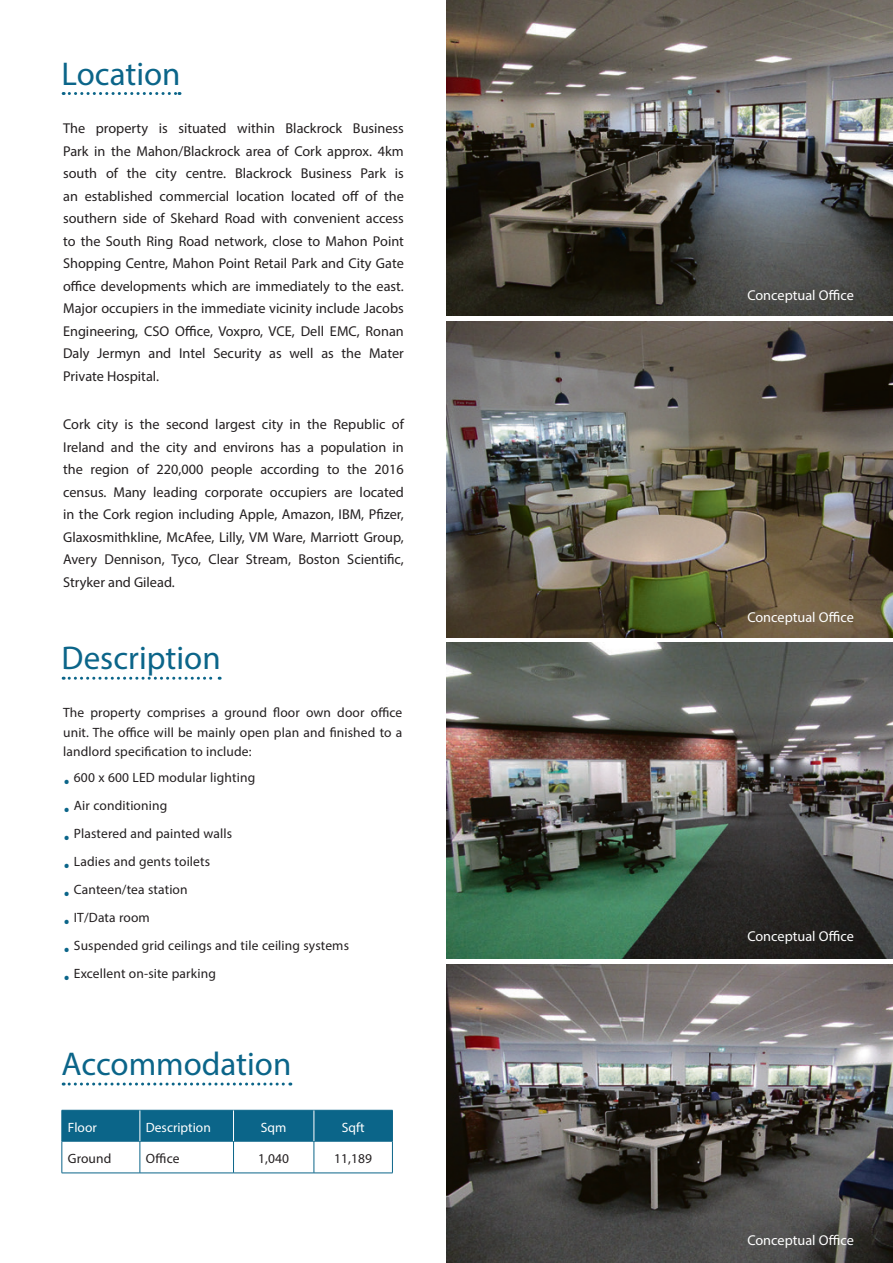
<style>
.page{position:relative;width:893px;height:1263px;background:#fff}
.page>*{position:absolute;margin:0;border:0;box-sizing:border-box;transform-origin:0 0}
.t1{font:34.5px "Myriad Pro";color:#0b6589}
.t2{font:33px "Myriad Pro";color:#0b6589}
.t3{font:14.25px/22.5px "Myriad Pro";color:#231f20;text-align:justify}
.t4{font:14.25px "Myriad Pro";color:#fff}
.t5{font:13.5px/19.5px "Myriad Pro";letter-spacing:.01em;color:#231f20;text-align:justify}
.t6{font:13.5px "Myriad Pro";color:#fff}
</style>
<div class="page">
<svg style="left:63px;top:92px;width:117px;height:3px"></svg>
<svg style="left:63px;top:677px;width:157px;height:3px"></svg>
<svg style="left:63px;top:1082px;width:228px;height:3px"></svg>
<div style="left:63px;top:1111px;width:329px;height:30px;background:#0b6589"></div>
<hr style="left:62px;top:1110px;width:78px;height:1px;background:#0b6589">
<hr style="left:62px;top:1110px;width:1px;height:31px;background:#0b6589">
<hr style="left:140px;top:1110px;width:94px;height:1px;background:#0b6589">
<hr style="left:234px;top:1110px;width:80px;height:1px;background:#0b6589">
<hr style="left:314px;top:1110px;width:79px;height:1px;background:#0b6589">
<hr style="left:392px;top:1110px;width:1px;height:31px;background:#0b6589">
<hr style="left:62px;top:1141px;width:78px;height:1px;background:#0b6589">
<hr style="left:62px;top:1141px;width:1px;height:32px;background:#0b6589">
<hr style="left:140px;top:1141px;width:94px;height:1px;background:#0b6589">
<hr style="left:140px;top:1141px;width:1px;height:32px;background:#0b6589">
<hr style="left:234px;top:1141px;width:80px;height:1px;background:#0b6589">
<hr style="left:233px;top:1141px;width:1px;height:32px;background:#0b6589">
<hr style="left:314px;top:1141px;width:79px;height:1px;background:#0b6589">
<hr style="left:314px;top:1141px;width:1px;height:32px;background:#0b6589">
<hr style="left:392px;top:1141px;width:1px;height:32px;background:#0b6589">
<hr style="left:62px;top:1173px;width:78px;height:1px;background:#0b6589">
<hr style="left:140px;top:1173px;width:94px;height:1px;background:#0b6589">
<hr style="left:234px;top:1173px;width:80px;height:1px;background:#0b6589">
<hr style="left:314px;top:1173px;width:79px;height:1px;background:#0b6589">
<hr style="left:140px;top:1110px;width:1px;height:31px;background:#fff">
<hr style="left:233px;top:1110px;width:1px;height:31px;background:#fff">
<hr style="left:314px;top:1110px;width:1px;height:31px;background:#fff">
<img style="left:446px;top:0;width:447px;height:316px">
<img style="left:446px;top:643px;width:447px;height:316px">
<img style="left:446px;top:321px;width:447px;height:316px">
<img style="left:446px;top:964px;width:447px;height:299px">
<h2 class="t2" style="left:62px;top:53px;width:120px">Location</h2>
<p class="t3" style="left:63px;top:117px;width:342px">The property is situated within Blackrock Business Park in the Mahon/Blackrock area of Cork approx. 4km south of the city centre. Blackrock Business Park is an established commercial location located off of the southern side of Skehard Road with convenient access to the South Ring Road network, close to Mahon Point Shopping Centre, Mahon Point Retail Park and City Gate office developments which are immediately to the east.<br>Major occupiers in the immediate vicinity include Jacobs Engineering, CSO Office, Voxpro, VCE, Dell EMC, Ronan Daly Jermyn and Intel Security as well as the Mater Private Hospital.</p>
<p class="t3" style="left:63px;top:413px;width:342px">Cork city is the second largest city in the Republic of Ireland and the city and environs has a population in the region of 220,000 people according to the 2016 census. Many leading corporate occupiers are located in the Cork region including Apple, Amazon, IBM, Pfizer, Glaxosmithkline, McAfee, Lilly, VM Ware, Marriott Group, Avery Dennison, Tyco, Clear Stream, Boston Scientific, Stryker and Gilead.</p>
<h2 class="t2" style="left:62px;top:638px;width:160px">Description</h2>
<p class="t5" style="left:63px;top:703px;width:341px">The property comprises a ground floor own door office unit. The office will be mainly open plan and finished to a landlord specification to include:</p>
<h1 class="t1" style="left:63px;top:758px;width:9px">·</h1>
<p class="t5" style="left:74px;top:768px;width:183px">600 x 600 LED modular lighting</p>
<h1 class="t1" style="left:63px;top:786px;width:9px">·</h1>
<p class="t5" style="left:74px;top:796px;width:95px">Air conditioning</p>
<h1 class="t1" style="left:63px;top:814px;width:9px">·</h1>
<p class="t5" style="left:74px;top:824px;width:160px">Plastered and painted walls</p>
<h1 class="t1" style="left:63px;top:842px;width:9px">·</h1>
<p class="t5" style="left:74px;top:852px;width:138px">Ladies and gents toilets</p>
<h1 class="t1" style="left:63px;top:870px;width:9px">·</h1>
<p class="t5" style="left:74px;top:880px;width:115px">Canteen/tea station</p>
<h1 class="t1" style="left:63px;top:898px;width:9px">·</h1>
<p class="t5" style="left:74px;top:908px;width:77px">IT/Data room</p>
<h1 class="t1" style="left:63px;top:926px;width:9px">·</h1>
<p class="t5" style="left:74px;top:936px;width:277px">Suspended grid ceilings and tile ceiling systems</p>
<h1 class="t1" style="left:63px;top:954px;width:9px">·</h1>
<p class="t5" style="left:74px;top:964px;width:144px">Excellent on-site parking</p>
<h2 class="t2" style="left:62px;top:1044px;width:231px">Accommodation</h2>
<p class="t6" style="left:68px;top:1119px;width:30px">Floor</p>
<p class="t6" style="left:146px;top:1119px;width:66px">Description</p>
<p class="t6" style="left:261px;top:1119px;width:27px">Sqm</p>
<p class="t6" style="left:342px;top:1119px;width:24px">Sqft</p>
<p class="t5" style="left:68px;top:1149px;width:45px">Ground</p>
<p class="t5" style="left:146px;top:1149px;width:35px">Office</p>
<p class="t5" style="left:258px;top:1149px;width:33px">1,040</p>
<p class="t5" style="left:334px;top:1149px;width:40px">11,189</p>
<p class="t4" style="left:747px;top:286px;width:108px">Conceptual Office</p>
<p class="t4" style="left:747px;top:609px;width:108px">Conceptual Office</p>
<p class="t4" style="left:747px;top:927px;width:108px">Conceptual Office</p>
<p class="t4" style="left:747px;top:1231px;width:108px">Conceptual Office</p>
</div>
